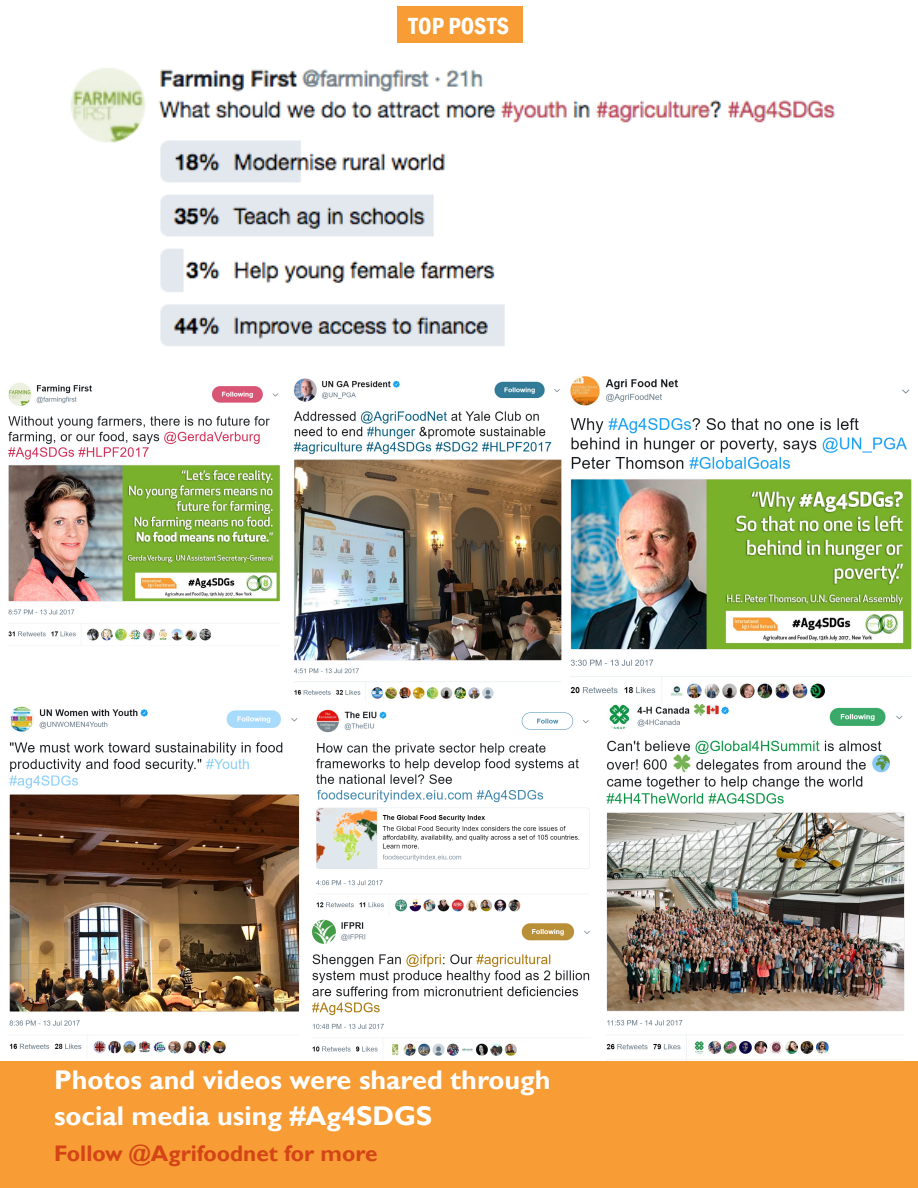
<style>
.page{position:relative;width:918px;height:1188px;background:#fff}
.page>*{position:absolute;margin:0;border:0;box-sizing:border-box;transform-origin:0 0}
.body{font:700 27px/36px "Gill Sans";color:#fff}
.body-2{font:600 condensed 24px "Franklin Gothic";letter-spacing:.005em;color:#fff}
.body-3{font:700 22.5px "Gill Sans";color:#d34517}
</style>
<div class="page">
<img style="left:8px;top:383px;width:272px;height:258px">
<img style="left:603px;top:703px;width:309px;height:359px">
<img style="left:570px;top:376px;width:342px;height:327px">
<img style="left:293px;top:378px;width:269px;height:323px">
<img style="left:9px;top:706px;width:291px;height:348px">
<img style="left:316px;top:701px;width:282px;height:211px">
<img style="left:312px;top:919px;width:278px;height:137px">
<div style="left:0;top:1062px;width:918px;height:126px;background:#f89c35"></div>
<div style="left:398px;top:6px;width:125px;height:37px;background:#f89c35"></div>
<img style="left:71px;top:68px;width:765px;height:278px">
<p class="body-2" style="left:409px;top:10px;width:102px">TOP POSTS</p>
<p class="body" style="left:54px;top:1062px;width:498px">Photos and videos were shared through social media using #Ag4SDGS</p>
<p class="body-3" style="left:54px;top:1139px;width:325px">Follow @Agrifoodnet for more</p>
</div>
